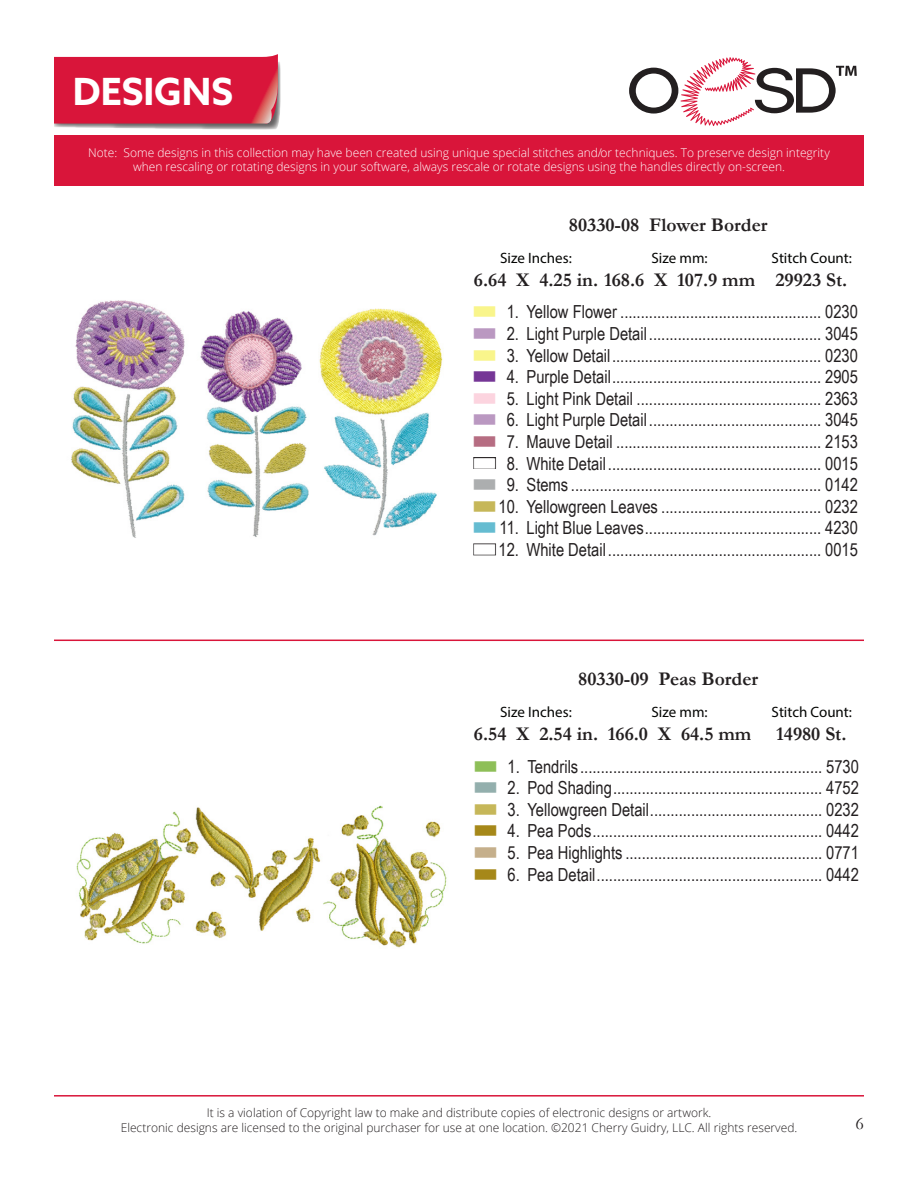
<style>
.page{position:relative;width:918px;height:1188px;background:#fff}
.page>*{position:absolute;margin:0;border:0;box-sizing:border-box;transform-origin:0 0}
.t1{font:700 37.5px "Azo Sans";color:#fff}
.t2{font:700 19.5px "Garamond";color:#231f20}
.t3{font:18px "Arial Narrow";color:#231f20}
.t4{font:18px "Garamond";color:#231f20}
.t5{font:15px "Myriad Pro";color:#040503}
.t6{font:300 12px/14.4px "Open Sans";color:#fff;text-align:center}
.t7{font:300 12px "Open Sans";color:#231f20}
.s1{color:#f9f58b}
.s2{color:#ba98c1}
.s3{color:#753696}
.s4{color:#fcd4df}
.s5{color:#b66d82}
.s6{color:#acaeaf}
.s7{color:#c6b759}
.s8{color:#65bcd1}
.s9{color:#8ebf58}
.s10{color:#93afad}
.s11{color:#a68819}
.s12{color:#c5af8b}
</style>
<div class="page">
<svg style="left:629px;top:57px;width:228px;height:69px"></svg>
<div style="left:54px;top:135px;width:810px;height:51px;background:#d9153a"></div>
<hr style="left:54px;top:640px;width:810px;height:1px;background:#d9153a">
<hr style="left:54px;top:1095px;width:810px;height:2px;background:#d9153a">
<svg style="left:54px;top:54px;width:227px;height:76px;background:#d6304f"></svg>
<img style="left:76px;top:805px;width:371px;height:143px">
<img style="left:71px;top:300px;width:372px;height:238px">
<p class="t1" style="left:73px;top:67px;width:162px">DESIGNS</p>
<p class="t6" style="left:88px;top:145px;width:743px">Note: Some designs in this collection may have been created using unique special stitches and/or techniques. To preserve design integrity when rescaling or rotating designs in your software, always rescale or rotate designs using the handles directly on-screen.</p>
<p class="t2" style="left:569px;top:212px;width:200px">80330-08 Flower Border</p>
<p class="t5" style="left:500px;top:248px;width:73px">Size Inches:</p>
<p class="t5" style="left:652px;top:248px;width:58px">Size mm:</p>
<p class="t5" style="left:772px;top:248px;width:82px">Stitch Count:</p>
<p class="t2" style="left:474px;top:266px;width:283px">6.64 X 4.25 in. 168.6 X 107.9 mm</p>
<p class="t2" style="left:775px;top:266px;width:73px">29923 St.</p>
<p class="t3" style="left:472px;top:299px;width:387px"><span class="s1">■</span> 1. Yellow Flower ................................................. 0230</p>
<p class="t3" style="left:472px;top:320px;width:387px"><span class="s2">■</span> 2. Light Purple Detail.......................................... 3045</p>
<p class="t3" style="left:472px;top:342px;width:387px"><span class="s1">■</span> 3. Yellow Detail................................................... 0230</p>
<p class="t3" style="left:472px;top:364px;width:387px"><span class="s3">■</span> 4. Purple Detail................................................... 2905</p>
<p class="t3" style="left:472px;top:385px;width:387px"><span class="s4">■</span> 5. Light Pink Detail ............................................. 2363</p>
<p class="t3" style="left:472px;top:407px;width:387px"><span class="s2">■</span> 6. Light Purple Detail.......................................... 3045</p>
<p class="t3" style="left:472px;top:428px;width:387px"><span class="s5">■</span> 7. Mauve Detail .................................................. 2153</p>
<p class="t3" style="left:472px;top:450px;width:387px">■ 8. White Detail.................................................... 0015</p>
<p class="t3" style="left:472px;top:472px;width:387px"><span class="s6">■</span> 9. Stems ............................................................. 0142</p>
<p class="t3" style="left:472px;top:493px;width:387px"><span class="s7">■</span> 10. Yellowgreen Leaves ....................................... 0232</p>
<p class="t3" style="left:472px;top:515px;width:387px"><span class="s8">■</span> 11. Light Blue Leaves........................................... 4230</p>
<p class="t3" style="left:472px;top:536px;width:387px">■ 12. White Detail.................................................... 0015</p>
<p class="t2" style="left:578px;top:666px;width:182px">80330-09 Peas Border</p>
<p class="t5" style="left:500px;top:703px;width:73px">Size Inches:</p>
<p class="t5" style="left:652px;top:703px;width:58px">Size mm:</p>
<p class="t5" style="left:772px;top:703px;width:82px">Stitch Count:</p>
<p class="t2" style="left:608px;top:721px;width:145px">166.0 X 64.5 mm</p>
<p class="t2" style="left:776px;top:721px;width:72px">14980 St.</p>
<p class="t3" style="left:473px;top:753px;width:387px"><span class="s9">■</span> 1. Tendrils........................................................... 5730</p>
<p class="t3" style="left:473px;top:775px;width:387px"><span class="s10">■</span> 2. Pod Shading................................................... 4752</p>
<p class="t3" style="left:473px;top:796px;width:387px"><span class="s7">■</span> 3. Yellowgreen Detail.......................................... 0232</p>
<p class="t3" style="left:473px;top:818px;width:387px"><span class="s11">■</span> 4. Pea Pods........................................................ 0442</p>
<p class="t3" style="left:473px;top:839px;width:387px"><span class="s12">■</span> 5. Pea Highlights ................................................ 0771</p>
<p class="t3" style="left:473px;top:861px;width:387px"><span class="s11">■</span> 6. Pea Detail....................................................... 0442</p>
<p class="t2" style="left:474px;top:721px;width:126px">6.54 X 2.54 in.</p>
<p class="t7" style="left:207px;top:1105px;width:506px">It is a violation of Copyright law to make and distribute copies of electronic designs or artwork.</p>
<p class="t7" style="left:121px;top:1119px;width:678px">Electronic designs are licensed to the original purchaser for use at one location. ©2021 Cherry Guidry, LLC. All rights reserved.</p>
<p class="t4" style="left:856px;top:1111px;width:10px">6</p>
</div>
